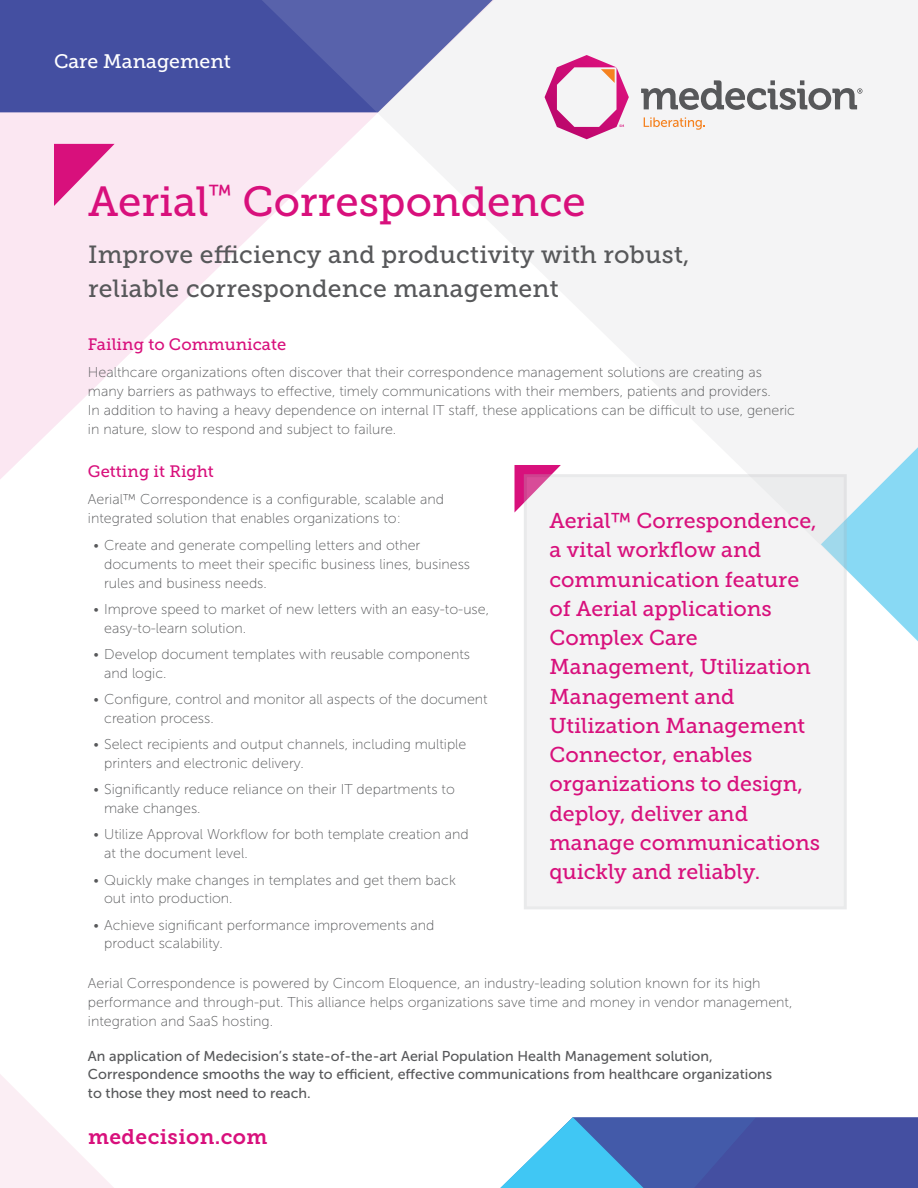
<style>
.page{position:relative;width:918px;height:1188px;background:#fff}
.page>*{position:absolute;margin:0;border:0;box-sizing:border-box;transform-origin:0 0}
.t1{font:42px "Museo Slab 500";color:#d8107c}
.t2{font:24.75px/34.5px "Museo Slab 500";letter-spacing:.01em;color:#57585a}
.t3{font:21.3px/29.2px "Museo Slab 500";color:#d8107c}
.t4{font:21px "Museo Slab 700";letter-spacing:.02em;color:#d8107c}
.t5{font:19.5px "Museo Slab 500";color:#fff}
.t6{font:16.5px "Museo Slab 500";letter-spacing:.005em;color:#d8107c}
.t7{font:14.25px/18.8px "Museo Sans 100";color:#57585a}
.t8{font:14.25px/18.8px "Museo Sans 500";color:#57585a}
</style>
<div class="page">
<svg style="left:0;top:112px;width:252px;height:367px;fill:#fbe7f2"></svg>
<div style="left:0;top:0;width:252px;height:112px;background:#444fa1"></div>
<svg style="left:252px;top:0;width:666px;height:474px;fill:#f4f4f5"></svg>
<svg style="left:545px;top:55px;width:84px;height:84px"></svg>
<svg style="left:641px;top:80px;width:222px;height:30px"></svg>
<svg style="left:644px;top:117px;width:61px;height:13px"></svg>
<svg style="left:821px;top:414px;width:97px;height:228px"></svg>
<svg style="left:54px;top:144px;width:61px;height:62px;background:#e97cb7"></svg>
<svg style="left:514px;top:465px;width:47px;height:48px"></svg>
<div style="left:524px;top:474px;width:323px;height:435px;background:#f3f3f4;border:3px solid #b8b9bc"></div>
<svg style="left:500px;top:1117px;width:418px;height:71px;background:#5376b9"></svg>
<svg style="left:0;top:1074px;width:114px;height:114px"></svg>
<h3 class="t5" style="left:54px;top:51px;width:178px">Care Management</h3>
<h1 class="t1" style="left:88px;top:178px;width:499px">Aerial<sup>™</sup> Correspondence</h1>
<h2 class="t2" style="left:88px;top:237px;width:603px">Improve efficiency and productivity with robust, reliable correspondence management</h2>
<p class="t6" style="left:88px;top:335px;width:200px">Failing to Communicate</p>
<p class="t7" style="left:88px;top:363px;width:709px">Healthcare organizations often discover that their correspondence management solutions are creating as many barriers as pathways to effective, timely communications with their members, patients and providers.<br>In addition to having a heavy dependence on internal IT staff, these applications can be difficult to use, generic in nature, slow to respond and subject to failure.</p>
<p class="t6" style="left:88px;top:462px;width:127px">Getting it Right</p>
<p class="t7" style="left:88px;top:490px;width:358px">Aerial™ Correspondence is a configurable, scalable and integrated solution that enables organizations to:</p>
<p class="t7" style="left:104px;top:536px;width:367px;text-indent:-11px">• Create and generate compelling letters and other documents to meet their specific business lines, business rules and business needs.</p>
<p class="t7" style="left:104px;top:600px;width:387px;text-indent:-11px">• Improve speed to market of new letters with an easy-to-use, easy-to-learn solution.</p>
<p class="t7" style="left:104px;top:645px;width:368px;text-indent:-11px">• Develop document templates with reusable components and logic.</p>
<p class="t7" style="left:104px;top:690px;width:385px;text-indent:-11px">• Configure, control and monitor all aspects of the document creation process.</p>
<p class="t7" style="left:104px;top:735px;width:364px;text-indent:-11px">• Select recipients and output channels, including multiple printers and electronic delivery.</p>
<p class="t7" style="left:104px;top:780px;width:352px;text-indent:-11px">• Significantly reduce reliance on their IT departments to make changes.</p>
<p class="t7" style="left:104px;top:825px;width:366px;text-indent:-11px">• Utilize Approval Workflow for both template creation and at the document level.</p>
<p class="t7" style="left:104px;top:870px;width:353px;text-indent:-11px">• Quickly make changes in templates and get them back out into production.</p>
<p class="t7" style="left:104px;top:915px;width:332px;text-indent:-11px">• Achieve significant performance improvements and product scalability.</p>
<p class="t3" style="left:549px;top:506px;width:272px">Aerial™ Correspondence, a vital workflow and communication feature of Aerial applications<br>Complex Care<br>Management, Utilization<br>Management and<br>Utilization Management<br>Connector, enables organizations to design, deploy, deliver and manage communications quickly and reliably.</p>
<p class="t7" style="left:88px;top:974px;width:706px">Aerial Correspondence is powered by Cincom Eloquence, an industry-leading solution known for its high performance and through-put. This alliance helps organizations save time and money in vendor management, integration and SaaS hosting.</p>
<p class="t8" style="left:88px;top:1046px;width:686px">An application of Medecision’s state-of-the-art Aerial Population Health Management solution,<br>Correspondence smooths the way to efficient, effective communications from healthcare organizations to those they most need to reach.</p>
<h3 class="t4" style="left:88px;top:1125px;width:181px">medecision.com</h3>
</div>
